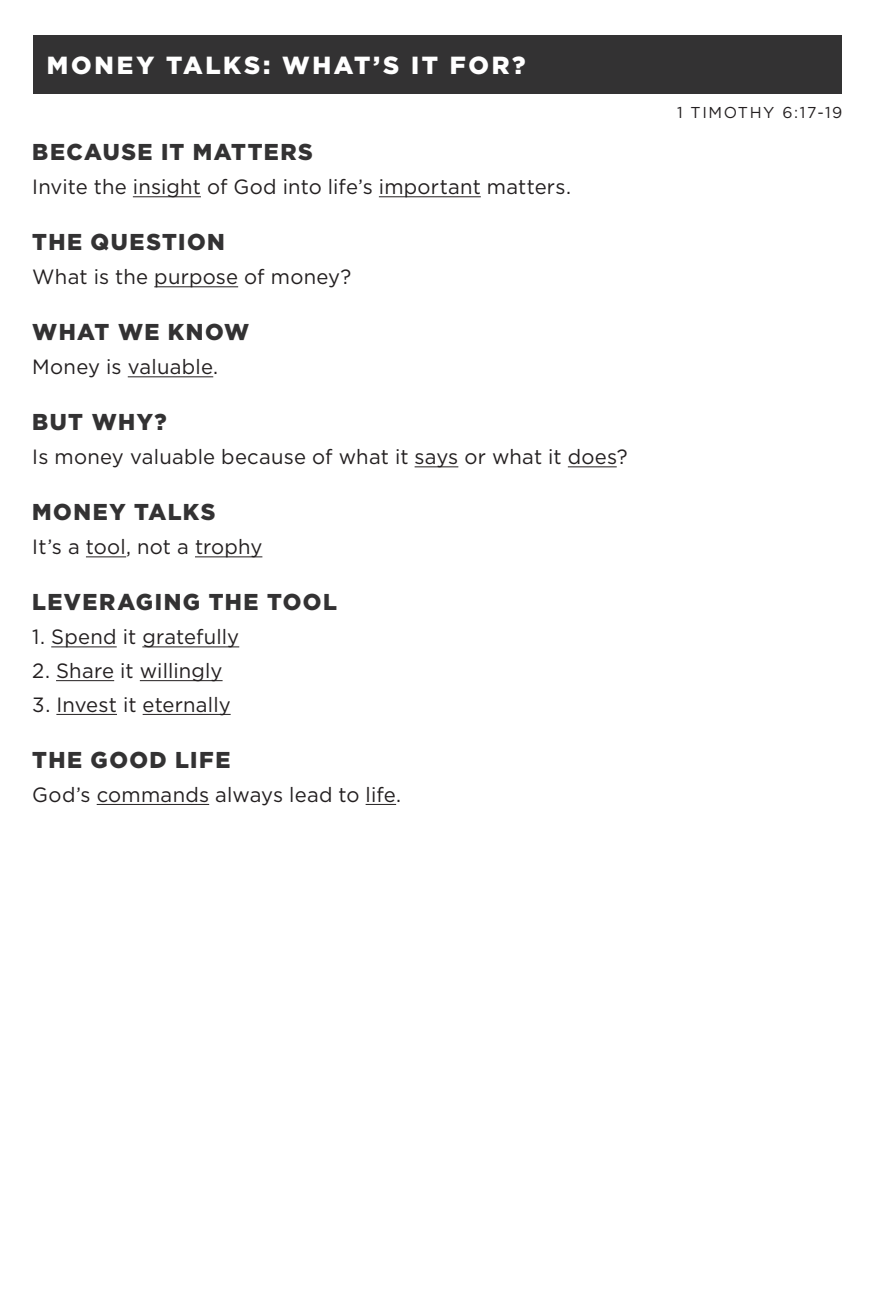
<style>
.page{position:relative;width:874px;height:1296px;background:#fff}
.page>*{position:absolute;margin:0;border:0;box-sizing:border-box;transform-origin:0 0}
.t1{font:900 24.75px "Gotham";letter-spacing:.11em;color:#fff}
.t2{font:900 22.95px "Gotham";letter-spacing:.065em;color:#333233}
.t3{font:20.7px "Gotham";letter-spacing:.01em;color:#231f20}
.t4{font:15.75px "Gotham";letter-spacing:.1em;color:#231f20}
</style>
<div class="page">
<hr style="left:133px;top:196px;width:68px;height:1px;background:#231f20">
<hr style="left:379px;top:196px;width:102px;height:1px;background:#231f20">
<hr style="left:154px;top:286px;width:84px;height:1px;background:#231f20">
<hr style="left:128px;top:376px;width:85px;height:1px;background:#231f20">
<hr style="left:415px;top:466px;width:43px;height:1px;background:#231f20">
<hr style="left:568px;top:466px;width:49px;height:1px;background:#231f20">
<hr style="left:86px;top:556px;width:40px;height:1px;background:#231f20">
<hr style="left:195px;top:556px;width:67px;height:1px;background:#231f20">
<hr style="left:51px;top:646px;width:66px;height:1px;background:#231f20">
<hr style="left:142px;top:646px;width:97px;height:1px;background:#231f20">
<hr style="left:56px;top:680px;width:58px;height:1px;background:#231f20">
<hr style="left:140px;top:680px;width:83px;height:1px;background:#231f20">
<hr style="left:56px;top:714px;width:61px;height:1px;background:#231f20">
<hr style="left:143px;top:714px;width:88px;height:1px;background:#231f20">
<hr style="left:97px;top:804px;width:112px;height:1px;background:#231f20">
<hr style="left:366px;top:804px;width:30px;height:1px;background:#231f20">
<div style="left:33px;top:35px;width:808px;height:58px;background:#333233"></div>
<p class="t1" style="left:47px;top:51px;width:480px">MONEY TALKS: WHAT’S IT FOR?</p>
<p class="t2" style="left:32px;top:139px;width:282px">BECAUSE IT MATTERS</p>
<p class="t3" style="left:32px;top:175px;width:540px">Invite the insight of God into life’s important matters.</p>
<p class="t2" style="left:32px;top:229px;width:194px">THE QUESTION</p>
<p class="t3" style="left:32px;top:265px;width:320px">What is the purpose of money?</p>
<p class="t2" style="left:32px;top:319px;width:219px">WHAT WE KNOW</p>
<p class="t3" style="left:32px;top:355px;width:187px">Money is valuable.</p>
<p class="t2" style="left:32px;top:409px;width:136px">BUT WHY?</p>
<p class="t3" style="left:32px;top:445px;width:597px">Is money valuable because of what it says or what it does?</p>
<p class="t2" style="left:32px;top:499px;width:185px">MONEY TALKS</p>
<p class="t3" style="left:32px;top:535px;width:232px">It’s a tool, not a trophy</p>
<p class="t2" style="left:32px;top:589px;width:306px">LEVERAGING THE TOOL</p>
<p class="t3" style="left:32px;top:625px;width:208px">1. Spend it gratefully</p>
<p class="t3" style="left:32px;top:659px;width:192px">2. Share it willingly</p>
<p class="t3" style="left:32px;top:693px;width:200px">3. Invest it eternally</p>
<p class="t2" style="left:32px;top:746px;width:200px">THE GOOD LIFE</p>
<p class="t3" style="left:32px;top:783px;width:370px">God’s commands always lead to life.</p>
<p class="t4" style="left:677px;top:104px;width:167px">1 TIMOTHY 6:17-19</p>
</div>
